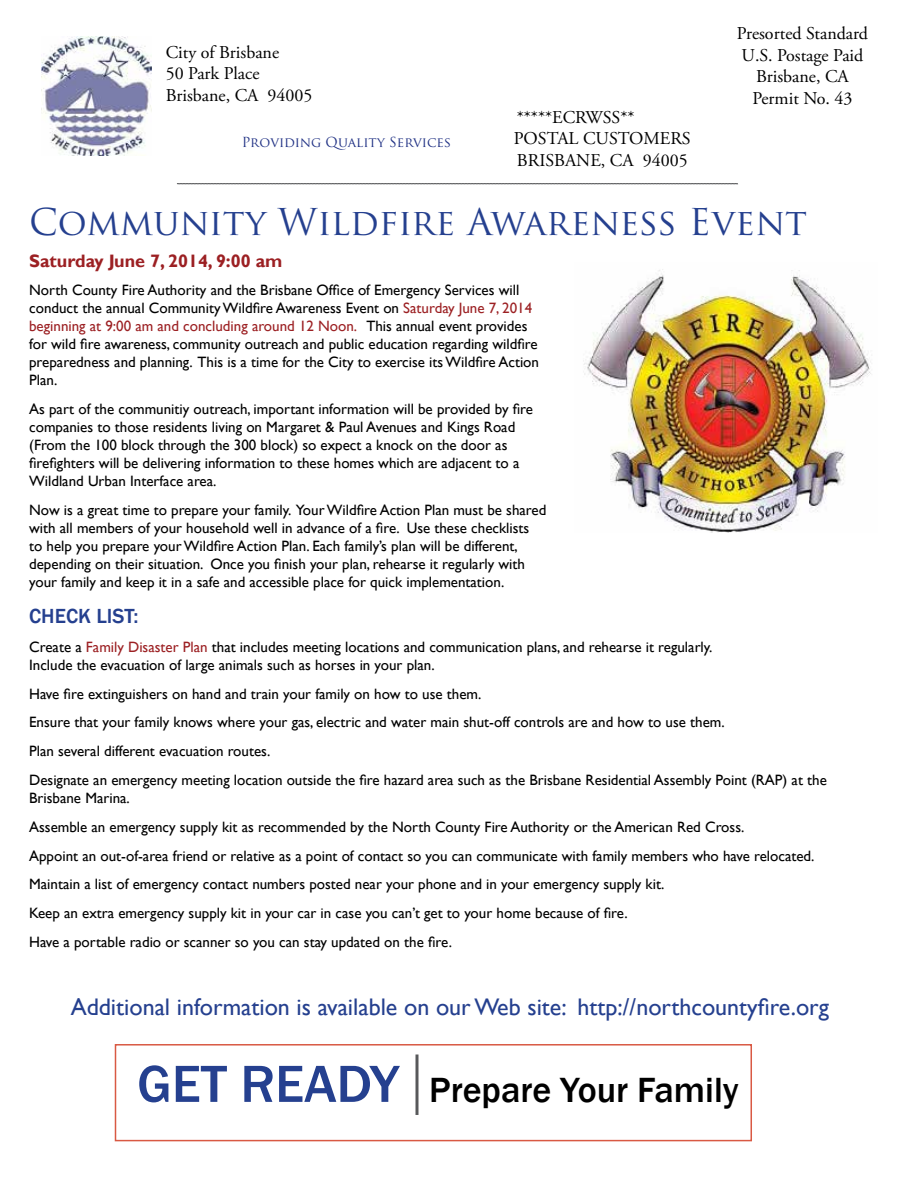
<style>
.page{position:relative;width:918px;height:1188px;background:#fff}
.page>*{position:absolute;margin:0;border:0;box-sizing:border-box;transform-origin:0 0}
.t1{font:36px "Trajan Pro";color:#25408f}
.t2{font:500 36px "Franklin Gothic";color:#000}
.t3{font:24px "Gill Sans";color:#25408f}
.t4{font:500 21px "Franklin Gothic";color:#25408f}
.t5{font:18px/21.6px "Adobe Garamond Pro";color:#000}
.t6{font:700 18px "Gill Sans";color:#9c2023}
.t7{font:15px/18px "Gill Sans";color:#000}
.t8{font:13.5px "Trajan Pro";color:#203184}
.s1{color:#9c2023}
.s2{font-size:54px;color:#25408f}
</style>
<div class="page">
<img style="left:41px;top:36px;width:110px;height:120px">
<svg style="left:177px;top:183px;width:561px;height:1px"></svg>
<hr style="left:416px;top:1054px;width:2px;height:61px;background:#58595b">
<img style="left:583px;top:269px;width:288px;height:263px">
<div style="left:115px;top:1044px;width:637px;height:97px;border:2px solid #d95943"></div>
<p class="t5" style="left:166px;top:42px;width:148px">City of Brisbane<br>50 Park Place<br>Brisbane, CA 94005</p>
<p class="t8" style="left:242px;top:134px;width:211px">Providing Quality Services</p>
<p class="t5" style="left:514px;top:107px;width:179px">*****ECRWSS**<br>POSTAL CUSTOMERS<br>BRISBANE, CA 94005</p>
<p class="t5" style="left:737px;top:23px;width:133px;text-align:center">Presorted Standard<br>U.S. Postage Paid<br>Brisbane, CA<br>Permit No. 43</p>
<h1 class="t1" style="left:29px;top:199px;width:779px">Community Wildfire Awareness Event</h1>
<p class="t6" style="left:29px;top:250px;width:255px">Saturday June 7, 2014, 9:00 am</p>
<p class="t7" style="left:29px;top:282px;width:511px">North County Fire Authority and the Brisbane Office of Emergency Services will conduct the annual Community Wildfire Awareness Event on <span class="s1">Saturday June 7, 2014 beginning at 9:00 am and concluding around 12 Noon.</span> This annual event provides for wild fire awareness, community outreach and public education regarding wildfire preparedness and planning. This is a time for the City to exercise its Wildfire Action Plan.</p>
<p class="t7" style="left:29px;top:401px;width:505px">As part of the communitiy outreach, important information will be provided by fire companies to those residents living on Margaret &amp; Paul Avenues and Kings Road (From the 100 block through the 300 block) so expect a knock on the door as firefighters will be delivering information to these homes which are adjacent to a Wildland Urban Interface area.</p>
<p class="t7" style="left:29px;top:501px;width:519px">Now is a great time to prepare your family. Your Wildfire Action Plan must be shared with all members of your household well in advance of a fire. Use these checklists to help you prepare your Wildfire Action Plan. Each family’s plan will be different, depending on their situation. Once you finish your plan, rehearse it regularly with your family and keep it in a safe and accessible place for quick implementation.</p>
<h3 class="t4" style="left:29px;top:603px;width:111px">CHECK LIST:</h3>
<p class="t7" style="left:29px;top:638px;width:685px">Create a <span class="s1">Family Disaster Plan</span> that includes meeting locations and communication plans, and rehearse it regularly.<br>Include the evacuation of large animals such as horses in your plan.</p>
<p class="t7" style="left:29px;top:680px;width:799px;line-height:28.8px">Have fire extinguishers on hand and train your family on how to use them.<br>Ensure that your family knows where your gas, electric and water main shut-off controls are and how to use them.<br>Plan several different evacuation routes.<br>Designate an emergency meeting location outside the fire hazard area such as the Brisbane Residential Assembly Point (RAP) at the</p>
<p class="t7" style="left:29px;top:784px;width:787px;line-height:28.8px">Brisbane Marina.<br>Assemble an emergency supply kit as recommended by the North County Fire Authority or the American Red Cross.<br>Appoint an out-of-area friend or relative as a point of contact so you can communicate with family members who have relocated.<br>Maintain a list of emergency contact numbers posted near your phone and in your emergency supply kit.<br>Keep an extra emergency supply kit in your car in case you can’t get to your home because of fire.<br>Have a portable radio or scanner so you can stay updated on the fire.</p>
<h2 class="t3" style="left:71px;top:993px;width:760px">Additional information is available on our Web site: http://northcountyfire.org</h2>
<h1 class="t2" style="left:137px;top:1068px;width:603px"><span class="s2">GET READY</span> Prepare Your Family</h1>
</div>
